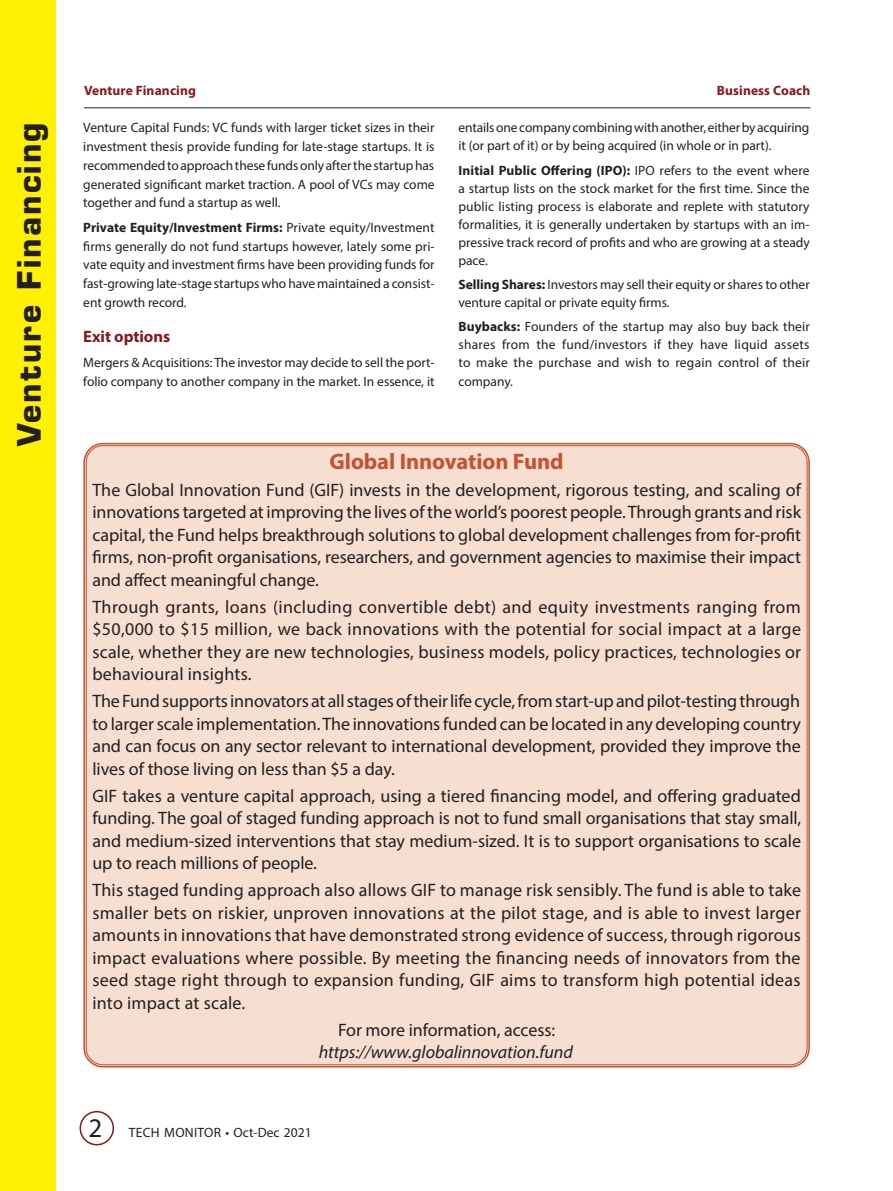
<style>
.page{position:relative;width:893px;height:1191px;background:#fff}
.page>*{position:absolute;margin:0;border:0;box-sizing:border-box;transform-origin:0 0}
.t1{font:700 31.5px "Eurostile";letter-spacing:.07em;color:#231f20}
.t2{font:27px "Myriad Pro";color:#231f20}
.Filler_HD{font:700 22.5px "Myriad Pro";letter-spacing:-.005em;color:#c8502e}
.BT1{font:18px/22.5px "Myriad Pro";letter-spacing:-.005em;color:#231f20;text-align:justify}
.BT{font:italic 18px "Myriad Pro";letter-spacing:-.005em;color:#231f20}
.BT-2{font:18px "Myriad Pro";letter-spacing:-.005em;color:#231f20}
.t3{font:700 16.5px "Myriad Pro";letter-spacing:-.005em;color:#88181b}
.TS_BT_p4{font:13.5px/18.1px "Myriad Pro";letter-spacing:-.005em;color:#231f20;text-align:justify}
.t4{font:700 13.5px "Myriad Pro";letter-spacing:.01em;color:#88181b}
.TS_BT_p4-2{font:13.5px "Myriad Pro";letter-spacing:.015em;color:#231f20}
.s1{font-weight:700}
</style>
<div class="page">
<div style="left:80px;top:1111px;width:34px;height:34px;border:2px solid #88181b;border-radius:50%"></div>
<hr style="left:84px;top:107px;width:726px;height:1px;background:#231f20">
<div style="left:0;top:0;width:56px;height:1191px;background:#fff101"></div>
<div style="left:85px;top:444px;width:723px;height:622px;background:#f6ded1;border-radius:18px"></div>
<h1 class="t1" style="left:10px;top:446px;width:325px;rotate:-90deg">Venture Financing</h1>
<p class="t4" style="left:84px;top:81px;width:113px">Venture Financing</p>
<p class="t4" style="left:716px;top:81px;width:95px">Business Coach</p>
<p class="TS_BT_p4" style="left:83px;top:118px;width:353px;line-height:18.8px">Venture Capital Funds: VC funds with larger ticket sizes in their investment thesis provide funding for late-stage startups. It is recommended to approach these funds only after the startup has generated significant market traction. A pool of VCs may come together and fund a startup as well.</p>
<p class="TS_BT_p4" style="left:83px;top:218px;width:353px;line-height:18.8px"><span class="s1">Private Equity/Investment Firms:</span> Private equity/Investment firms generally do not fund startups however, lately some pri&shy;vate equity and investment firms have been providing funds for fast-growing late-stage startups who have maintained a consist&shy;ent growth record.</p>
<h1 class="t3" style="left:83px;top:326px;width:88px">Exit options</h1>
<p class="TS_BT_p4" style="left:83px;top:353px;width:353px;line-height:18.8px">Mergers &amp; Acquisitions: The investor may decide to sell the port&shy;folio company to another company in the market. In essence, it</p>
<p class="TS_BT_p4" style="left:458px;top:119px;width:352px">entails one company combining with another, either by acquiring it (or part of it) or by being acquired (in whole or in part).</p>
<p class="TS_BT_p4" style="left:458px;top:161px;width:353px"><span class="s1">Initial Public Offering (IPO):</span> IPO refers to the event where a startup lists on the stock market for the first time. Since the public listing process is elaborate and replete with statutory formalities, it is generally undertaken by startups with an im&shy;pressive track record of profits and who are growing at a steady pace.</p>
<p class="TS_BT_p4" style="left:458px;top:275px;width:353px"><span class="s1">Selling Shares:</span> Investors may sell their equity or shares to other venture capital or private equity firms.</p>
<p class="TS_BT_p4" style="left:458px;top:317px;width:353px"><span class="s1">Buybacks:</span> Founders of the startup may also buy back their shares from the fund/investors if they have liquid assets to make the purchase and wish to regain control of their company.</p>
<p class="Filler_HD" style="left:329px;top:446px;width:235px">Global Innovation Fund</p>
<p class="BT1" style="left:92px;top:478px;width:710px">The Global Innovation Fund (GIF) invests in the development, rigorous testing, and scaling of innovations targeted at improving the lives of the world’s poorest people. Through grants and risk capital, the Fund helps breakthrough solutions to global development challenges from for-profit firms, non-profit organisations, researchers, and government agencies to maximise their impact and affect meaningful change.</p>
<p class="BT1" style="left:92px;top:595px;width:710px">Through grants, loans (including convertible debt) and equity investments ranging from $50,000 to $15 million, we back innovations with the potential for social impact at a large scale, whether they are new technologies, business models, policy practices, technologies or behavioural insights.</p>
<p class="BT1" style="left:92px;top:690px;width:710px">The Fund supports innovators at all stages of their life cycle, from start-up and pilot-testing through to larger scale implementation. The innovations funded can be located in any developing country and can focus on any sector relevant to international development, provided they improve the lives of those living on less than $5 a day.</p>
<p class="BT1" style="left:92px;top:784px;width:710px">GIF takes a venture capital approach, using a tiered financing model, and offering graduated funding. The goal of staged funding approach is not to fund small organisations that stay small, and medium-sized interventions that stay medium-sized. It is to support organisations to scale up to reach millions of people.</p>
<p class="BT1" style="left:92px;top:879px;width:710px">This staged funding approach also allows GIF to manage risk sensibly. The fund is able to take smaller bets on riskier, unproven innovations at the pilot stage, and is able to invest larger amounts in innovations that have demonstrated strong evidence of success, through rigorous impact evaluations where possible. By meeting the financing needs of innovators from the seed stage right through to expansion funding, GIF aims to transform high potential ideas into impact at scale.</p>
<p class="BT-2" style="left:338px;top:1018px;width:219px">For more information, access:</p>
<p class="BT" style="left:319px;top:1041px;width:256px">https://www.globalinnovation.fund</p>
<h2 class="t2" style="left:88px;top:1111px;width:15px">2</h2>
<p class="TS_BT_p4-2" style="left:129px;top:1124px;width:184px">TECH MONITOR • Oct-Dec 2021</p>
</div>
